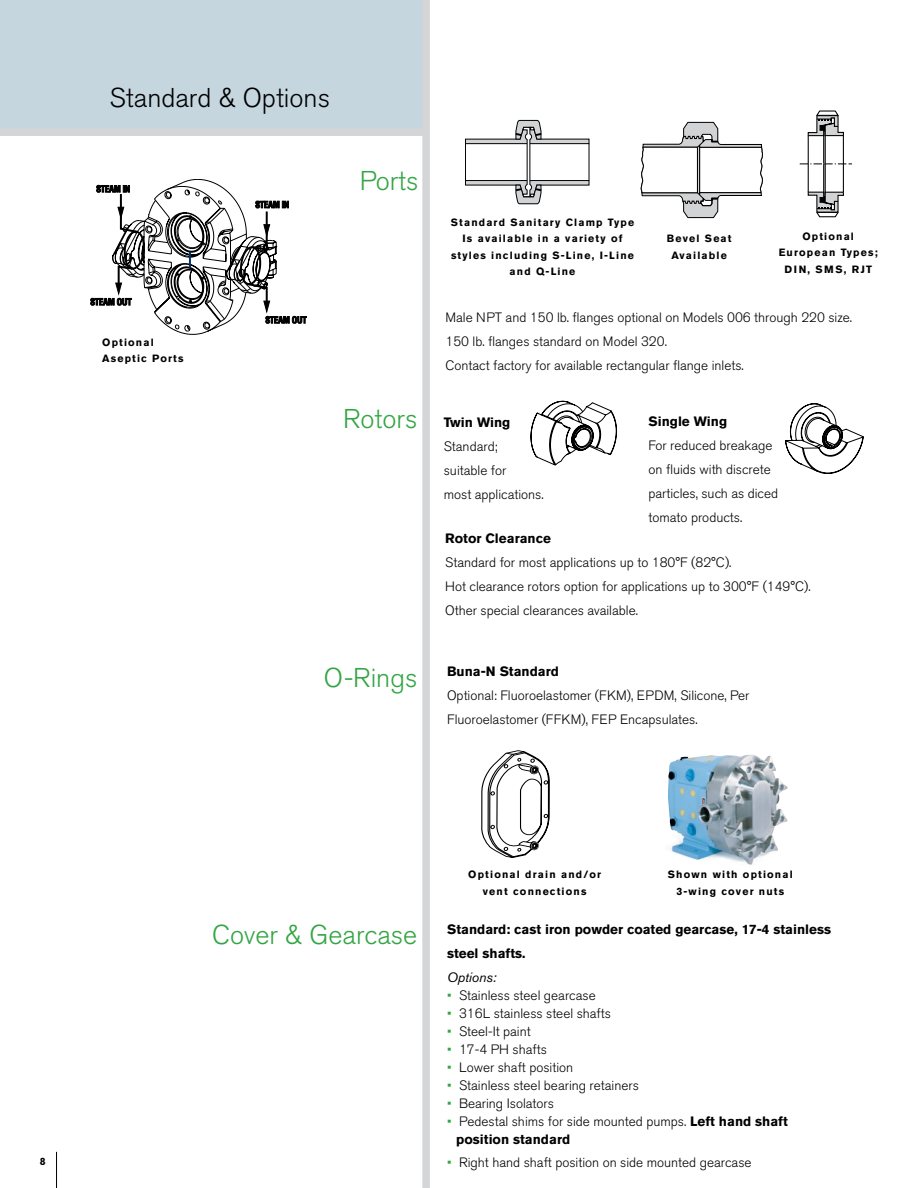
<style>
.page{position:relative;width:918px;height:1188px;background:#fff}
.page>*{position:absolute;margin:0;border:0;box-sizing:border-box;transform-origin:0 0}
.Body_Copy_Headline{font:300 27px "Akzidenz Grotesk BE";color:#33a544}
.Boxed_Column_Headlin{font:300 27px "Akzidenz Grotesk BE";color:#000}
.Body_Copy_Sub-Headli{font:300 13.5px/24px "Akzidenz Grotesk BE";color:#000}
.Body_Copy_Sub-Headli-2{font:700 13.5px/24px "Akzidenz Grotesk BE";color:#000}
.Body_Copy_Sub-Headli-3{font:italic 13.5px "Akzidenz Grotesk BE";color:#000}
.Captions__Center_Ali{font:700 10.5px/16.5px "Akzidenz Grotesk BE";letter-spacing:.11em;color:#000;text-align:center}
.Captions__Left_Align{font:700 10.5px "Akzidenz Grotesk BE";letter-spacing:.11em;color:#000}
.Captions__Center_Ali-2{font:700 10.5px "Akzidenz Grotesk BE";letter-spacing:.15em;color:#000}
.s1{color:#33a544}
.s2{font-weight:700}
</style>
<div class="page">
<hr style="left:56px;top:1152px;width:1px;height:36px;background:#000">
<div style="left:0;top:0;width:428px;height:130px;background:#c5d6df"></div>
<svg style="left:640px;top:122px;width:123px;height:96px"></svg>
<div style="left:823px;top:130px;width:3px;height:68px;background:#fff;border:1px solid #000"></div>
<svg style="left:807px;top:110px;width:37px;height:27px"></svg>
<svg style="left:807px;top:191px;width:37px;height:27px"></svg>
<svg style="left:800px;top:164px;width:52px;height:1px"></svg>
<hr style="left:808px;top:136px;width:1px;height:56px;background:#000">
<hr style="left:843px;top:136px;width:1px;height:56px;background:#000">
<svg style="left:465px;top:119px;width:125px;height:86px"></svg>
<hr style="left:465px;top:144px;width:1px;height:37px;background:#000">
<hr style="left:589px;top:144px;width:1px;height:37px;background:#000">
<img style="left:668px;top:755px;width:120px;height:110px">
<svg style="left:481px;top:750px;width:69px;height:108px"></svg>
<svg style="left:785px;top:404px;width:79px;height:70px"></svg>
<svg style="left:530px;top:400px;width:87px;height:66px"></svg>
<svg style="left:90px;top:179px;width:216px;height:156px"></svg>
<div style="left:0;top:128px;width:428px;height:8px;background:#d4d5d7"></div>
<div style="left:422px;top:0;width:8px;height:1188px;background:#d4d5d7"></div>
<p class="Boxed_Column_Headlin" style="left:110px;top:82px;width:222px">Standard &amp; Options</p>
<p class="Body_Copy_Headline" style="left:360px;top:165px;width:60px">Ports</p>
<p class="Captions__Left_Align" style="left:102px;top:336px;width:53px">Optional</p>
<p class="Captions__Left_Align" style="left:102px;top:353px;width:83px">Aseptic Ports</p>
<p class="Body_Copy_Headline" style="left:343px;top:404px;width:76px">Rotors</p>
<p class="Body_Copy_Headline" style="left:324px;top:662px;width:95px">O-Rings</p>
<p class="Captions__Center_Ali" style="left:451px;top:214px;width:185px">Standard Sanitary Clamp Type</p>
<p class="Captions__Center_Ali" style="left:451px;top:230px;width:184px">Is available in a variety of styles including S-Line, I-Line and Q-Line</p>
<p class="Captions__Center_Ali" style="left:802px;top:228px;width:53px">Optional</p>
<p class="Captions__Center_Ali" style="left:667px;top:230px;width:66px">Bevel Seat</p>
<p class="Captions__Center_Ali" style="left:671px;top:247px;width:57px">Available</p>
<p class="Captions__Center_Ali" style="left:779px;top:244px;width:101px">European Types;</p>
<p class="Captions__Center_Ali-2" style="left:785px;top:263px;width:89px">DIN, SMS, RJT</p>
<p class="Body_Copy_Sub-Headli" style="left:446px;top:306px;width:408px">Male NPT and 150 lb. flanges optional on Models 006 through 220 size.</p>
<p class="Body_Copy_Sub-Headli" style="left:446px;top:330px;width:223px">150 lb. flanges standard on Model 320.</p>
<p class="Body_Copy_Sub-Headli" style="left:446px;top:354px;width:300px">Contact factory for available rectangular flange inlets.</p>
<p class="Body_Copy_Sub-Headli-2" style="left:444px;top:410px;width:68px">Twin Wing</p>
<p class="Body_Copy_Sub-Headli" style="left:444px;top:435px;width:101px">Standard; suitable for<br>most applications.</p>
<p class="Body_Copy_Sub-Headli-2" style="left:648px;top:410px;width:80px">Single Wing</p>
<p class="Body_Copy_Sub-Headli" style="left:648px;top:434px;width:126px">For reduced breakage</p>
<p class="Body_Copy_Sub-Headli" style="left:648px;top:458px;width:131px">on fluids with discrete particles, such as diced tomato products.</p>
<p class="Body_Copy_Sub-Headli-2" style="left:445px;top:526px;width:107px">Rotor Clearance</p>
<p class="Body_Copy_Sub-Headli" style="left:445px;top:551px;width:288px">Standard for most applications up to 180°F (82°C).</p>
<p class="Body_Copy_Sub-Headli" style="left:445px;top:575px;width:367px">Hot clearance rotors option for applications up to 300°F (149°C).<br>Other special clearances available.</p>
<p class="Body_Copy_Sub-Headli-2" style="left:447px;top:660px;width:113px">Buna-N Standard</p>
<p class="Body_Copy_Sub-Headli" style="left:447px;top:684px;width:304px">Optional: Fluoroelastomer (FKM), EPDM, Silicone, Per<br>Fluoroelastomer (FFKM), FEP Encapsulates.</p>
<p class="Captions__Center_Ali" style="left:40px;top:1153px;width:7px">8</p>
<p class="Captions__Center_Ali" style="left:468px;top:866px;width:134px">Optional drain and/or vent connections</p>
<p class="Captions__Center_Ali" style="left:668px;top:866px;width:126px">Shown with optional<br>3-wing cover nuts</p>
<p class="Body_Copy_Headline" style="left:212px;top:920px;width:207px">Cover &amp; Gearcase</p>
<p class="Body_Copy_Sub-Headli-2" style="left:447px;top:917px;width:386px">Standard: cast iron powder coated gearcase, 17-4 stainless steel shafts.</p>
<p class="Body_Copy_Sub-Headli-3" style="left:447px;top:969px;width:51px">Options:</p>
<p class="Body_Copy_Sub-Headli" style="left:447px;top:984px;width:150px"><span class="s1">•</span> Stainless steel gearcase</p>
<p class="Body_Copy_Sub-Headli" style="left:447px;top:1002px;width:165px"><span class="s1">•</span> 316L stainless steel shafts</p>
<p class="Body_Copy_Sub-Headli" style="left:447px;top:1020px;width:85px"><span class="s1">•</span> Steel-It paint</p>
<p class="Body_Copy_Sub-Headli" style="left:447px;top:1038px;width:101px"><span class="s1">•</span> 17-4 PH shafts</p>
<p class="Body_Copy_Sub-Headli" style="left:447px;top:1056px;width:128px"><span class="s1">•</span> Lower shaft position</p>
<p class="Body_Copy_Sub-Headli" style="left:447px;top:1074px;width:193px"><span class="s1">•</span> Stainless steel bearing retainers</p>
<p class="Body_Copy_Sub-Headli" style="left:447px;top:1092px;width:108px"><span class="s1">•</span> Bearing Isolators</p>
<p class="Body_Copy_Sub-Headli" style="left:456px;top:1113px;width:333px;line-height:18px;text-indent:-9px"><span class="s1">•</span> Pedestal shims for side mounted pumps. <span class="s2">Left hand shaft position standard</span></p>
<p class="Body_Copy_Sub-Headli" style="left:447px;top:1150px;width:306px"><span class="s1">•</span> Right hand shaft position on side mounted gearcase</p>
</div>
